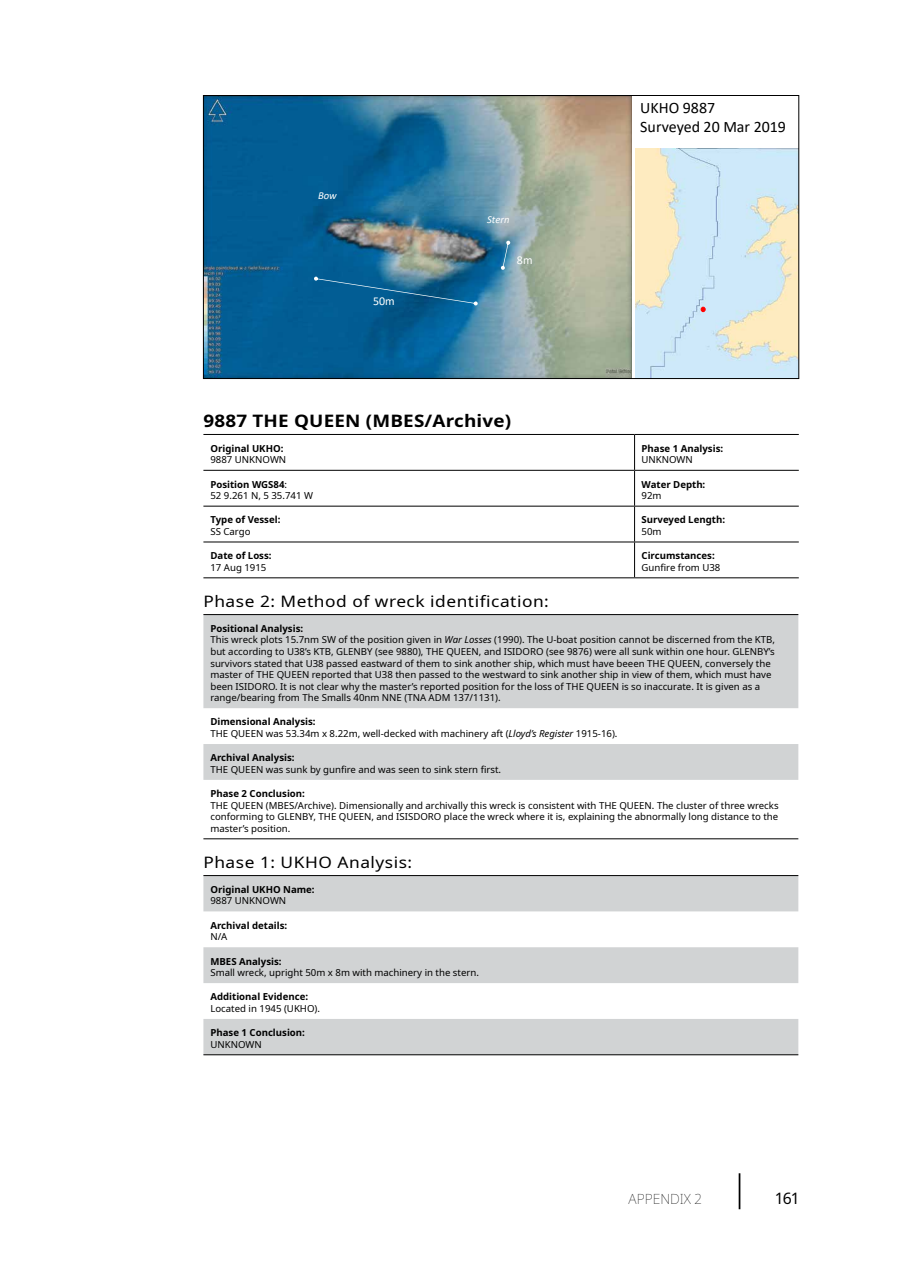
<style>
.page{position:relative;width:903px;height:1275px;background:#fff}
.page>*{position:absolute;margin:0;border:0;box-sizing:border-box;transform-origin:0 0}
.Kop2{font:700 17.15px "Noto Sans";letter-spacing:.01em;color:#000;scale:1.1 1}
.t1{font:15.92px/19.1px "Calibri";color:#000}
.Kop4{font:15.75px "Noto Sans";letter-spacing:.03em;color:#000;scale:1.1 1}
.Kop4-2{font:15.75px "Noto Sans";letter-spacing:.03em;color:#000}
.t2{font:100 14px "Noto Sans";color:#000}
.t3{font:11.9px "Calibri";color:#fff}
.t4{font:italic 10.67px "Calibri";color:#fff}
.Tabel{font:9.62px/11.5px "Noto Sans";color:#000}
.Tabel-2{font:700 9.62px "Noto Sans";color:#000}
.s1{font-weight:400}
.s2{font-style:italic}
</style>
<div class="page">
<hr style="left:739px;top:1173px;width:1px;height:36px;background:#000">
<hr style="left:203px;top:434px;width:431px;height:1px;background:#000">
<hr style="left:634px;top:434px;width:165px;height:1px;background:#000">
<hr style="left:634px;top:435px;width:1px;height:35px;background:#000">
<hr style="left:203px;top:470px;width:431px;height:1px;background:#000">
<hr style="left:634px;top:470px;width:165px;height:1px;background:#000">
<hr style="left:634px;top:471px;width:1px;height:35px;background:#000">
<hr style="left:203px;top:506px;width:431px;height:1px;background:#000">
<hr style="left:634px;top:506px;width:165px;height:1px;background:#000">
<hr style="left:634px;top:507px;width:1px;height:35px;background:#000">
<hr style="left:203px;top:542px;width:431px;height:1px;background:#000">
<hr style="left:634px;top:542px;width:165px;height:1px;background:#000">
<hr style="left:634px;top:542px;width:1px;height:35px;background:#000">
<hr style="left:203px;top:577px;width:431px;height:1px;background:#000">
<hr style="left:634px;top:577px;width:165px;height:1px;background:#000">
<svg style="left:203px;top:615px;width:595px;height:165px;fill:#d1d3d4"></svg>
<hr style="left:203px;top:614px;width:595px;height:1px;background:#000">
<hr style="left:203px;top:838px;width:595px;height:1px;background:#000">
<svg style="left:203px;top:876px;width:595px;height:178px;fill:#d1d3d4"></svg>
<hr style="left:203px;top:875px;width:595px;height:1px;background:#000">
<hr style="left:203px;top:1054px;width:595px;height:1px;background:#000">
<img style="left:635px;top:149px;width:162px;height:228px">
<svg style="left:701px;top:307px;width:4px;height:5px"></svg>
<img style="left:205px;top:97px;width:427px;height:280px">
<svg style="left:314px;top:276px;width:164px;height:30px;background:#0f6292"></svg>
<svg style="left:501px;top:240px;width:9px;height:30px"></svg>
<div style="left:203px;top:95px;width:596px;height:284px;border:1px solid #000"></div>
<p class="t4" style="left:318px;top:188px;width:20px">Bow</p>
<p class="t3" style="left:373px;top:293px;width:23px">50m</p>
<p class="t4" style="left:487px;top:212px;width:24px">Stern</p>
<p class="t3" style="left:517px;top:251px;width:17px">8m</p>
<p class="Kop2" style="left:203px;top:409px;width:281px">9887 THE QUEEN (MBES/Archive)</p>
<p class="Tabel-2" style="left:210px;top:441px;width:75px">Original UKHO:</p>
<p class="Tabel" style="left:210px;top:454px;width:77px">9887 UNKNOWN</p>
<p class="Tabel-2" style="left:210px;top:477px;width:78px">Position WGS84<span class="s1">:</span></p>
<p class="Tabel" style="left:210px;top:490px;width:104px">52 9.261 N, 5 35.741 W</p>
<p class="Tabel-2" style="left:210px;top:513px;width:72px">Type of Vessel:</p>
<p class="Tabel" style="left:210px;top:526px;width:42px">SS Cargo</p>
<p class="Tabel-2" style="left:210px;top:549px;width:63px">Date of Loss:</p>
<p class="Tabel" style="left:210px;top:562px;width:58px">17 Aug 1915</p>
<p class="t1" style="left:640px;top:98px;width:147px">UKHO 9887<br>Surveyed 20 Mar 2019</p>
<p class="Tabel-2" style="left:641px;top:441px;width:83px">Phase 1 Analysis:</p>
<p class="Tabel" style="left:641px;top:454px;width:53px">UNKNOWN</p>
<p class="Tabel-2" style="left:641px;top:477px;width:65px">Water Depth:</p>
<p class="Tabel" style="left:641px;top:490px;width:22px">92m</p>
<p class="Tabel-2" style="left:641px;top:513px;width:85px">Surveyed Length:</p>
<p class="Tabel" style="left:641px;top:526px;width:22px">50m</p>
<p class="Tabel-2" style="left:641px;top:549px;width:75px">Circumstances:</p>
<p class="Tabel" style="left:641px;top:562px;width:80px">Gunfire from U38</p>
<p class="Kop4" style="left:203px;top:590px;width:316px">Phase 2: Method of wreck identification:</p>
<p class="Tabel-2" style="left:210px;top:622px;width:94px">Positional Analysis:</p>
<p class="Tabel" style="left:210px;top:634px;width:566px">This wreck plots 15.7nm SW of the position given in <span class="s2">War Losses</span> (1990). The U-boat position cannot be discerned from the KTB, but according to U38’s KTB, GLENBY (see 9880), THE QUEEN, and ISIDORO (see 9876) were all sunk within one hour. GLENBY’s survivors stated that U38 passed eastward of them to sink another ship, which must have beeen THE QUEEN, conversely the master of THE QUEEN reported that U38 then passed to the westward to sink another ship in view of them, which must have been ISIDORO. It is not clear why the master’s reported position for the loss of THE QUEEN is so inaccurate. It is given as a range/bearing from The Smalls 40nm NNE (TNA ADM 137/1131).</p>
<p class="Tabel-2" style="left:210px;top:715px;width:107px">Dimensional Analysis:</p>
<p class="Tabel" style="left:210px;top:728px;width:409px">THE QUEEN was 53.34m x 8.22m, well-decked with machinery aft (<span class="s2">Lloyd’s Register</span> 1915‑16).</p>
<p class="Tabel-2" style="left:210px;top:751px;width:86px">Archival Analysis:</p>
<p class="Tabel" style="left:210px;top:764px;width:292px">THE QUEEN was sunk by gunfire and was seen to sink stern first.</p>
<p class="Tabel-2" style="left:210px;top:787px;width:96px">Phase 2 Conclusion:</p>
<p class="Tabel" style="left:210px;top:800px;width:570px;text-align:justify">THE QUEEN (MBES/Archive). Dimensionally and archivally this wreck is consistent with THE QUEEN. The cluster of three wrecks conforming to GLENBY, THE QUEEN, and ISISDORO place the wreck where it is, explaining the abnormally long distance to the master’s position.</p>
<p class="Kop4" style="left:203px;top:851px;width:191px">Phase 1: UKHO Analysis:</p>
<p class="Tabel-2" style="left:210px;top:883px;width:106px">Original UKHO Name:</p>
<p class="Tabel" style="left:210px;top:895px;width:77px">9887 UNKNOWN</p>
<p class="Tabel-2" style="left:210px;top:918px;width:78px">Archival details:</p>
<p class="Tabel" style="left:210px;top:931px;width:19px">N/A</p>
<p class="Tabel-2" style="left:210px;top:954px;width:73px">MBES Analysis:</p>
<p class="Tabel" style="left:210px;top:967px;width:270px">Small wreck, upright 50m x 8m with machinery in the stern.</p>
<p class="Tabel-2" style="left:210px;top:990px;width:99px">Additional Evidence:</p>
<p class="Tabel" style="left:210px;top:1003px;width:111px">Located in 1945 (UKHO).</p>
<p class="Tabel-2" style="left:210px;top:1026px;width:96px">Phase 1 Conclusion:</p>
<p class="Tabel" style="left:210px;top:1039px;width:53px">UNKNOWN</p>
<h3 class="t2" style="left:629px;top:1189px;width:75px">APPENDIX 2</h3>
<h3 class="Kop4-2" style="left:776px;top:1187px;width:24px">161</h3>
</div>
